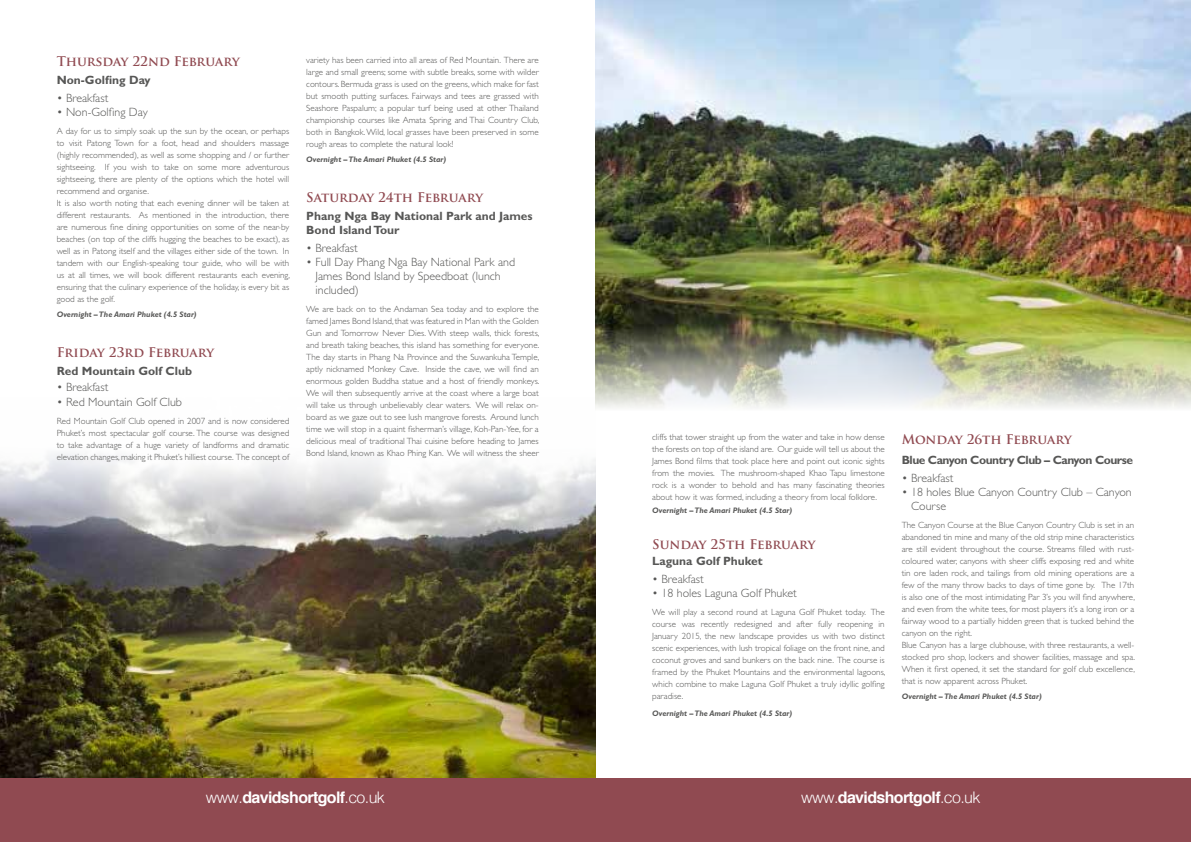
<style>
.page{position:relative;width:1191px;height:842px;background:#fff}
.page>*{position:absolute;margin:0;border:0;box-sizing:border-box;transform-origin:0 0}
.t1{font:700 16px "Helvetica";letter-spacing:-.04em;color:#fff}
.t2{font:700 13px "Trajan Pro";letter-spacing:-.005em;color:#904a51}
.t3{font:300 12px/14px "Gill Sans Std";color:#575756}
.t4{font:700 12px/14px "Gill Sans Std";color:#575756}
.t5{font:700 12px "Gill Sans Std";letter-spacing:-.04em;color:#575756}
.t6{font:300 9px/12px "Gill Sans Std";color:#575756;text-align:justify}
.t7{font:italic 700 8px "Gill Sans Std";color:#575756}
.s1{font-weight:300}
</style>
<div class="page">
<img style="left:0;top:453px;width:595px;height:326px">
<div style="left:0;top:779px;width:1191px;height:63px;background:#904a51"></div>
<img style="left:595px;top:0;width:596px;height:408px">
<h2 class="t2" style="left:57px;top:54px;width:184px">Thursday 22nd February</h2>
<h3 class="t4" style="left:57px;top:73px;width:95px">Non-Golfing Day</h3>
<h3 class="t3" style="left:57px;top:92px;width:53px">• Breakfast</h3>
<h3 class="t3" style="left:57px;top:106px;width:93px">• Non-Golfing Day</h3>
<p class="t6" style="left:57px;top:126px;width:235px;text-align:left">A day for us to simply soak up the sun by the ocean, or perhaps to visit Patong Town for a foot, head and shoulders massage (highly recommended), as well as some shopping and / or further sightseeing. If you wish to take on some more adventurous sightseeing, there are plenty of the options which the hotel will recommend and organise.<br>It is also worth noting that each evening dinner will be taken at different restaurants. As mentioned in the introduction, there are numerous fine dining opportunities on some of the near-by beaches (on top of the cliffs hugging the beaches to be exact), as well as in Patong itself and the villages either side of the town. In tandem with our English-speaking tour guide, who will be with us at all times, we will book different restaurants each evening, ensuring that the culinary experience of the holiday, is every bit as good as the golf.</p>
<p class="t7" style="left:57px;top:310px;width:141px">Overnight – The Amari Phuket (4.5 Star)</p>
<h2 class="t2" style="left:57px;top:344px;width:159px">Friday 23rd February</h2>
<h3 class="t4" style="left:57px;top:364px;width:137px">Red Mountain Golf Club</h3>
<h3 class="t3" style="left:57px;top:380px;width:53px">• Breakfast</h3>
<h3 class="t3" style="left:57px;top:395px;width:127px">• Red Mountain Golf Club</h3>
<p class="t6" style="left:57px;top:415px;width:234px">Red Mountain Golf Club opened in 2007 and is now considered Phuket’s most spectacular golf course. The course was designed to take advantage of a huge variety of landforms and dramatic elevation changes, making it Phuket’s hilliest course. The concept of</p>
<p class="t6" style="left:306px;top:54px;width:235px">variety has been carried into all areas of Red Mountain. There are large and small greens; some with subtle breaks, some with wilder contours. Bermuda grass is used on the greens, which make for fast but smooth putting surfaces. Fairways and tees are grassed with Seashore Paspalum; a popular turf being used at other Thailand championship courses like Amata Spring and Thai Country Club, both in Bangkok. Wild, local grasses have been preserved in some rough areas to complete the natural look!</p>
<p class="t7" style="left:306px;top:155px;width:141px">Overnight – The Amari Phuket (4.5 Star)</p>
<h2 class="t2" style="left:306px;top:189px;width:178px">Saturday 24th February</h2>
<h3 class="t4" style="left:306px;top:209px;width:228px">Phang Nga Bay National Park and James<br>Bond Island Tour</h3>
<h3 class="t3" style="left:306px;top:241px;width:53px">• Breakfast</h3>
<h3 class="t3" style="left:315px;top:255px;width:201px;text-indent:-9px">• Full Day Phang Nga Bay National Park and<br>James Bond Island by Speedboat (lunch included)</h3>
<p class="t6" style="left:306px;top:303px;width:235px">We are back on to the Andaman Sea today and to explore the famed James Bond Island, that was featured in Man with the Golden Gun and Tomorrow Never Dies. With steep walls, thick forests, and breath taking beaches, this island has something for everyone.<br>The day starts in Phang Na Province and the Suwankuha Temple, aptly nicknamed Monkey Cave. Inside the cave, we will find an enormous golden Buddha statue and a host of friendly monkeys.<br>We will then subsequently arrive at the coast where a large boat will take us through unbelievably clear waters. We will relax on&shy;board as we gaze out to see lush mangrove forests. Around lunch time we will stop in a quaint fisherman’s village, Koh-Pan-Yee, for a delicious meal of traditional Thai cuisine before heading to James Bond Island, known as Khao Phing Kan. We will witness the sheer</p>
<p class="t6" style="left:652px;top:431px;width:234px">cliffs that tower straight up from the water and take in how dense the forests on top of the island are. Our guide will tell us about the James Bond films that took place here and point out iconic sights from the movies. The mushroom-shaped Khao Tapu limestone rock is a wonder to behold and has many fascinating theories about how it was formed, including a theory from local folklore.</p>
<p class="t7" style="left:652px;top:506px;width:141px">Overnight – The Amari Phuket (4.5 Star)</p>
<h2 class="t2" style="left:652px;top:536px;width:165px">Sunday 25th February</h2>
<h3 class="t4" style="left:652px;top:554px;width:112px">Laguna Golf Phuket</h3>
<h3 class="t3" style="left:652px;top:572px;width:53px">• Breakfast</h3>
<h3 class="t3" style="left:652px;top:586px;width:146px">• 18 holes Laguna Golf Phuket</h3>
<p class="t6" style="left:652px;top:606px;width:235px">We will play a second round at Laguna Golf Phuket today. The course was recently redesigned and after fully reopening in January 2015, the new landscape provides us with two distinct scenic experiences, with lush tropical foliage on the front nine, and coconut groves and sand bunkers on the back nine. The course is framed by the Phuket Mountains and the environmental lagoons, which combine to make Laguna Golf Phuket a truly idyllic golfing paradise.</p>
<p class="t7" style="left:652px;top:709px;width:141px">Overnight – The Amari Phuket (4.5 Star)</p>
<h2 class="t2" style="left:901px;top:431px;width:171px">Monday 26th February</h2>
<h3 class="t5" style="left:901px;top:452px;width:233px">Blue Canyon Country Club – Canyon Course</h3>
<h3 class="t3" style="left:901px;top:471px;width:53px">• Breakfast</h3>
<h3 class="t3" style="left:911px;top:485px;width:222px;text-indent:-9px">• 18 holes Blue Canyon Country Club – Canyon<br>Course</h3>
<p class="t6" style="left:901px;top:519px;width:235px;text-align:left">The Canyon Course at the Blue Canyon Country Club is set in an abandoned tin mine and many of the old strip mine characteristics are still evident throughout the course. Streams filled with rust&shy;coloured water, canyons with sheer cliffs exposing red and white tin ore laden rock, and tailings from old mining operations are a few of the many throw backs to days of time gone by. The 17th is also one of the most intimidating Par 3’s you will find anywhere, and even from the white tees, for most players it’s a long iron or a fairway wood to a partially hidden green that is tucked behind the canyon on the right.<br>Blue Canyon has a large clubhouse, with three restaurants, a well&shy;stocked pro shop, lockers and shower facilities, massage and spa.<br>When it first opened, it set the standard for golf club excellence, that is now apparent across Phuket.</p>
<p class="t7" style="left:901px;top:691px;width:141px">Overnight – The Amari Phuket (4.5 Star)</p>
<h1 class="t1" style="left:206px;top:784px;width:181px"><span class="s1">www.</span>davidshortgolf<span class="s1">.co.uk</span></h1>
<h1 class="t1" style="left:801px;top:784px;width:181px"><span class="s1">www.</span>davidshortgolf<span class="s1">.co.uk</span></h1>
</div>
